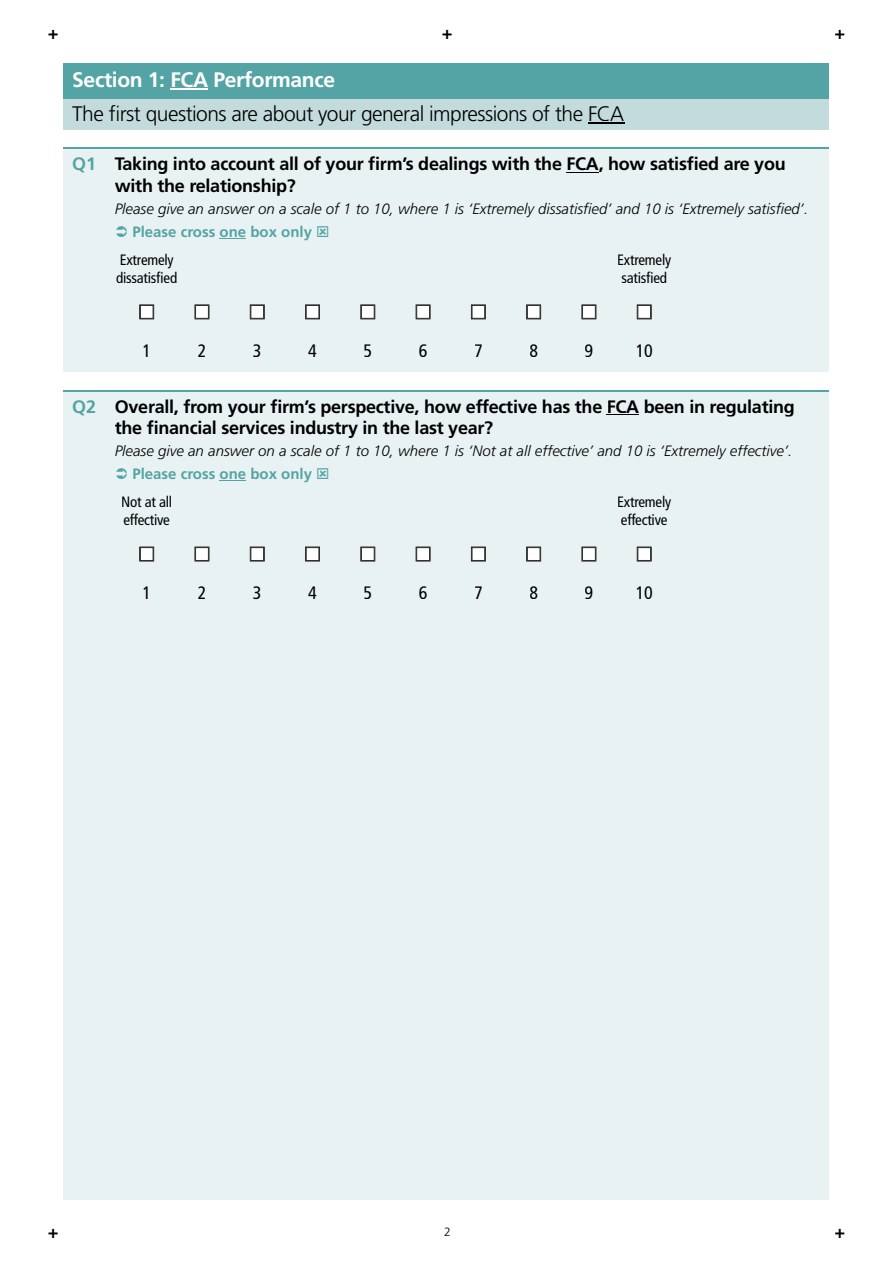
<style>
.page{position:relative;width:893px;height:1263px;background:#fff}
.page>*{position:absolute;margin:0;border:0;box-sizing:border-box;transform-origin:0 0}
.t1{font:300 21px "Frutiger LT Std";letter-spacing:-.025em;color:#000}
.t2{font:700 21px "Frutiger LT Std";letter-spacing:-.015em;color:#fff}
.t3{font:700 18px/21.6px "Frutiger LT Std";letter-spacing:-.015em;color:#000}
.t4{font:condensed 18px "Frutiger LT Std";color:#000}
.t5{font:italic 300 15px "Frutiger LT Std";color:#000}
.t6{font:condensed 15px/18px "Frutiger LT Std";letter-spacing:-.015em;color:#000}
.t7{font:700 15px "Frutiger LT Std";color:#55a4a5}
.t8{font:300 12px "Frutiger LT Std";color:#000}
.s1{color:#55a4a5}
</style>
<div class="page">
<div style="left:64px;top:64px;width:765px;height:1135px;background:#e9f2f3"></div>
<div style="left:64px;top:64px;width:765px;height:37px;background:#55a4a5"></div>
<hr style="left:170px;top:89px;width:38px;height:1px;background:#fff">
<div style="left:64px;top:99px;width:765px;height:33px;background:#c3dbdc"></div>
<hr style="left:588px;top:122px;width:36px;height:1px;background:#000">
<div style="left:64px;top:131px;width:765px;height:18px;background:#fff"></div>
<hr style="left:64px;top:148px;width:765px;height:1px;background:#55a4a5">
<hr style="left:566px;top:172px;width:33px;height:1px;background:#000">
<svg style="left:220px;top:238px;width:26px;height:1px"></svg>
<div style="left:64px;top:373px;width:765px;height:18px;background:#fff"></div>
<hr style="left:64px;top:390px;width:765px;height:1px;background:#55a4a5">
<hr style="left:607px;top:414px;width:32px;height:1px;background:#000">
<svg style="left:220px;top:480px;width:26px;height:1px"></svg>
<svg style="left:139px;top:304px;width:15px;height:15px"></svg>
<svg style="left:195px;top:304px;width:14px;height:15px"></svg>
<svg style="left:250px;top:304px;width:15px;height:15px"></svg>
<svg style="left:305px;top:304px;width:15px;height:15px"></svg>
<svg style="left:360px;top:304px;width:15px;height:15px"></svg>
<svg style="left:416px;top:304px;width:15px;height:15px"></svg>
<svg style="left:471px;top:304px;width:15px;height:15px"></svg>
<svg style="left:526px;top:304px;width:15px;height:15px"></svg>
<svg style="left:581px;top:304px;width:15px;height:15px"></svg>
<svg style="left:637px;top:304px;width:15px;height:15px"></svg>
<svg style="left:139px;top:547px;width:15px;height:14px"></svg>
<svg style="left:195px;top:547px;width:14px;height:14px"></svg>
<svg style="left:250px;top:547px;width:15px;height:14px"></svg>
<svg style="left:305px;top:547px;width:15px;height:14px"></svg>
<svg style="left:360px;top:547px;width:15px;height:14px"></svg>
<svg style="left:416px;top:547px;width:15px;height:14px"></svg>
<svg style="left:471px;top:547px;width:15px;height:14px"></svg>
<svg style="left:526px;top:547px;width:15px;height:14px"></svg>
<svg style="left:581px;top:547px;width:15px;height:14px"></svg>
<svg style="left:637px;top:547px;width:15px;height:14px"></svg>
<p class="t3" style="left:48px;top:22px;width:12px">+</p>
<p class="t3" style="left:442px;top:22px;width:12px">+</p>
<p class="t2" style="left:72px;top:68px;width:264px">Section 1: FCA Performance</p>
<p class="t1" style="left:72px;top:101px;width:553px">The first questions are about your general impressions of the FCA</p>
<p class="t3" style="left:115px;top:153px;width:672px;text-indent:-43px"><span class="s1">Q1</span> Taking into account all of your firm’s dealings with the FCA, how satisfied are you with the relationship?</p>
<p class="t5" style="left:115px;top:201px;width:695px">Please give an answer on a scale of 1 to 10, where 1 is ‘Extremely dissatisfied’ and 10 is ‘Extremely satisfied’.</p>
<p class="t7" style="left:132px;top:223px;width:181px">Please cross one box only</p>
<p class="t6" style="left:116px;top:251px;width:63px">Extremely dissatisfied</p>
<p class="t6" style="left:617px;top:251px;width:55px">Extremely satisfied</p>
<p class="t4" style="left:142px;top:340px;width:10px">1</p>
<p class="t4" style="left:198px;top:340px;width:10px">2</p>
<p class="t4" style="left:253px;top:340px;width:10px">3</p>
<p class="t4" style="left:308px;top:340px;width:10px">4</p>
<p class="t4" style="left:363px;top:340px;width:10px">5</p>
<p class="t4" style="left:419px;top:340px;width:10px">6</p>
<p class="t4" style="left:474px;top:340px;width:10px">7</p>
<p class="t4" style="left:529px;top:340px;width:10px">8</p>
<p class="t4" style="left:585px;top:340px;width:10px">9</p>
<p class="t4" style="left:636px;top:340px;width:19px">10</p>
<p class="t3" style="left:115px;top:396px;width:682px;text-indent:-43px"><span class="s1">Q2</span> Overall, from your firm’s perspective, how effective has the FCA been in regulating the financial services industry in the last year?</p>
<p class="t5" style="left:115px;top:443px;width:679px">Please give an answer on a scale of 1 to 10, where 1 is ‘Not at all effective’ and 10 is ‘Extremely effective’.</p>
<p class="t7" style="left:132px;top:465px;width:181px">Please cross one box only</p>
<p class="t6" style="left:121px;top:493px;width:53px">Not at all effective</p>
<p class="t6" style="left:617px;top:493px;width:55px">Extremely effective</p>
<p class="t4" style="left:142px;top:582px;width:10px">1</p>
<p class="t4" style="left:198px;top:582px;width:10px">2</p>
<p class="t4" style="left:253px;top:582px;width:10px">3</p>
<p class="t4" style="left:308px;top:582px;width:10px">4</p>
<p class="t4" style="left:363px;top:582px;width:10px">5</p>
<p class="t4" style="left:419px;top:582px;width:10px">6</p>
<p class="t4" style="left:474px;top:582px;width:10px">7</p>
<p class="t4" style="left:529px;top:582px;width:10px">8</p>
<p class="t4" style="left:585px;top:582px;width:10px">9</p>
<p class="t4" style="left:636px;top:582px;width:19px">10</p>
<p class="t3" style="left:834px;top:22px;width:12px">+</p>
<p class="t3" style="left:48px;top:1221px;width:12px">+</p>
<p class="t8" style="left:444px;top:1225px;width:8px">2</p>
<p class="t3" style="left:834px;top:1221px;width:12px">+</p>
</div>
